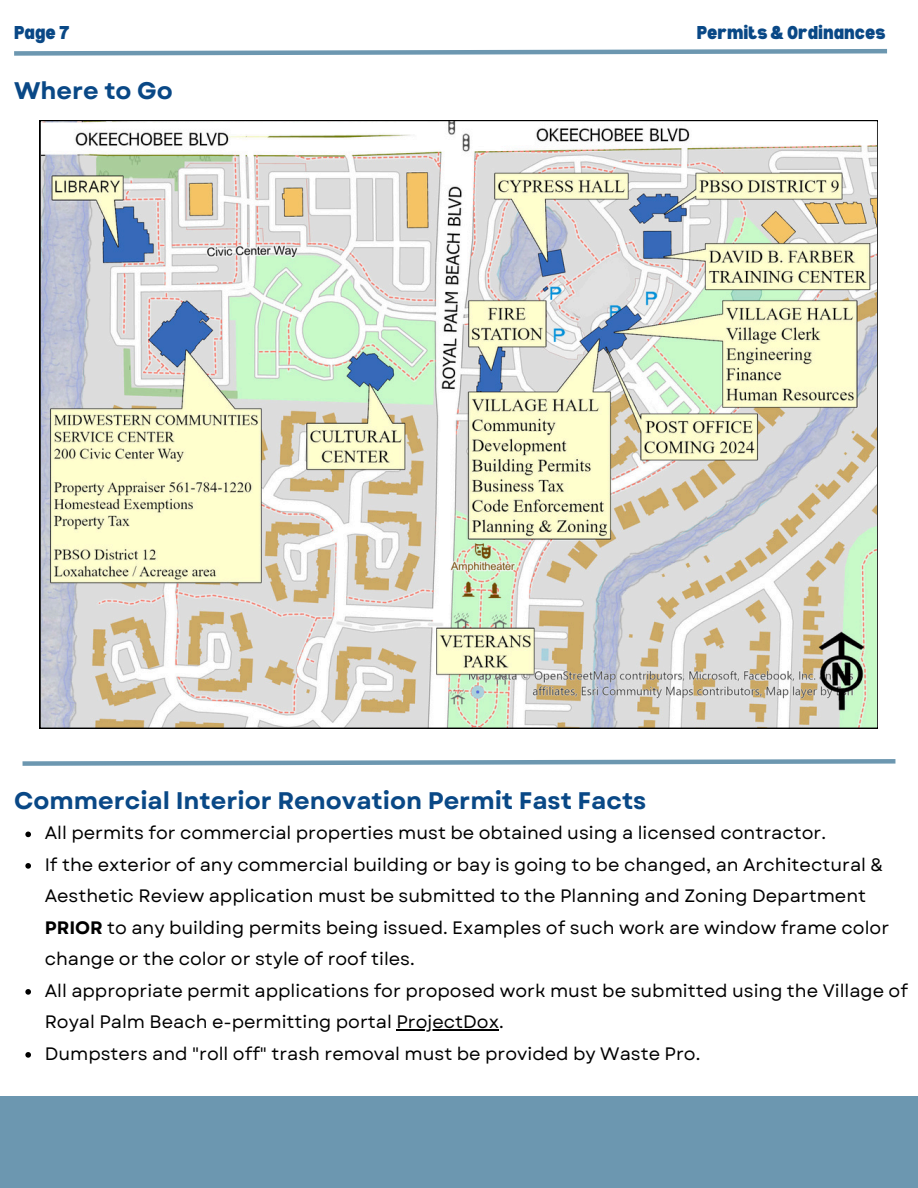
<style>
.page{position:relative;width:918px;height:1188px;background:#fff}
.page>*{position:absolute;margin:0;border:0;box-sizing:border-box;transform-origin:0 0}
.t1{font:700 24px "Garet";color:#094886}
.t2{font:900 semi-condensed 18.15px "Bernoru";color:#094886}
.t3{font:18px/31.5px "Garet";color:#000}
.s1{font-weight:700}
</style>
<div class="page">
<svg style="left:14px;top:48px;width:873px;height:8px"></svg>
<div style="left:0;top:1096px;width:918px;height:92px;background:#6c97b0"></div>
<svg style="left:22px;top:759px;width:874px;height:7px"></svg>
<svg style="left:25px;top:832px;width:6px;height:5px"></svg>
<svg style="left:25px;top:863px;width:6px;height:6px"></svg>
<svg style="left:25px;top:989px;width:6px;height:6px"></svg>
<hr style="left:396px;top:1030px;width:103px;height:1px;background:#000">
<svg style="left:25px;top:1052px;width:6px;height:6px"></svg>
<svg style="left:40px;top:120px;width:838px;height:609px;background:#d5d7c7"></svg>
<h2 class="t2" style="left:14px;top:23px;width:57px">Page 7</h2>
<h2 class="t2" style="left:697px;top:23px;width:190px">Permits &amp; Ordinances</h2>
<p class="t1" style="left:14px;top:73px;width:160px">Where to Go</p>
<h1 class="t1" style="left:14px;top:784px;width:634px">Commercial Interior Renovation Permit Fast Facts</h1>
<p class="t3" style="left:45px;top:817px;width:783px">All permits for commercial properties must be obtained using a licensed contractor.</p>
<h1 class="t3" style="left:45px;top:849px;width:846px">If the exterior of any commercial building or bay is going to be changed, an Architectural &amp; Aesthetic Review application must be submitted to the Planning and Zoning Department <span class="s1">PRIOR</span> to any building permits being issued. Examples of such work are window frame color change or the color or style of roof tiles.</h1>
<p class="t3" style="left:45px;top:975px;width:865px">All appropriate permit applications for proposed work must be submitted using the Village of<br>Royal Palm Beach e-permitting portal ProjectDox.</p>
<p class="t3" style="left:45px;top:1038px;width:657px">Dumpsters and "roll off" trash removal must be provided by Waste Pro.</p>
</div>
